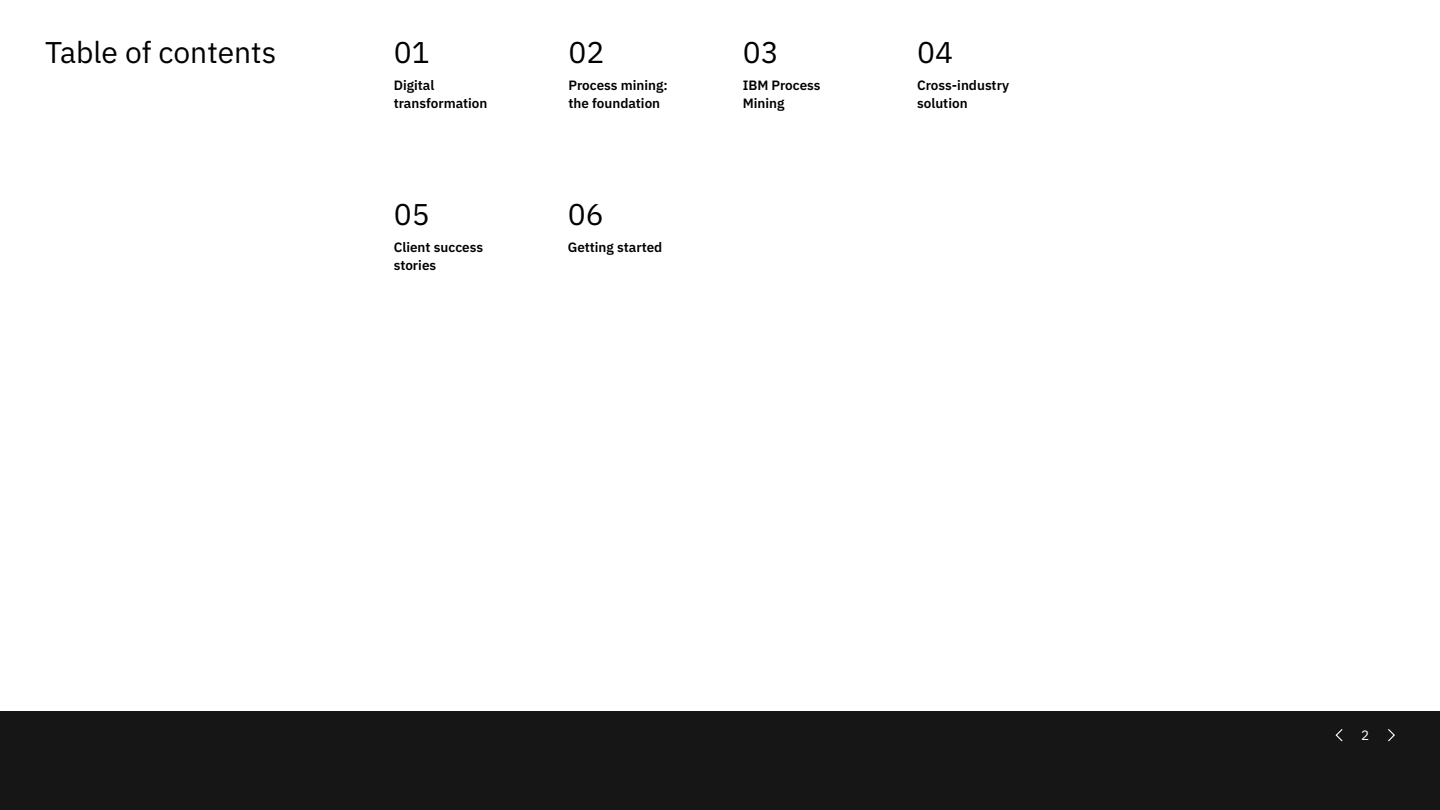
<style>
.page{position:relative;width:1440px;height:810px;background:#fff}
.page>*{position:absolute;margin:0;border:0;box-sizing:border-box;transform-origin:0 0}
.t1{font:30px "IBM Plex Sans";color:#000}
.t2{font:600 13.5px/18px "IBM Plex Sans";color:#000}
.t3{font:13.5px "IBM Plex Sans";color:#fff}
</style>
<div class="page">
<div style="left:0;top:711px;width:1440px;height:99px;background:#161616"></div>
<svg style="left:1335px;top:729px;width:8px;height:13px"></svg>
<svg style="left:1388px;top:729px;width:7px;height:13px"></svg>
<h1 class="t1" style="left:45px;top:29px;width:233px">Table of contents</h1>
<h1 class="t1" style="left:394px;top:29px;width:37px">01</h1>
<p class="t2" style="left:394px;top:75px;width:95px">Digital transformation</p>
<h1 class="t1" style="left:394px;top:191px;width:37px">05</h1>
<p class="t2" style="left:394px;top:237px;width:91px">Client success stories</p>
<h1 class="t1" style="left:568px;top:29px;width:37px">02</h1>
<p class="t2" style="left:568px;top:75px;width:101px">Process mining: the foundation</p>
<h1 class="t1" style="left:568px;top:191px;width:37px">06</h1>
<p class="t2" style="left:568px;top:237px;width:96px">Getting started</p>
<h1 class="t1" style="left:743px;top:29px;width:37px">03</h1>
<p class="t2" style="left:743px;top:75px;width:79px">IBM Process<br>Mining</p>
<h1 class="t1" style="left:917px;top:29px;width:37px">04</h1>
<p class="t2" style="left:917px;top:75px;width:94px">Cross-industry solution</p>
<p class="t3" style="left:1361px;top:724px;width:10px">2</p>
</div>
